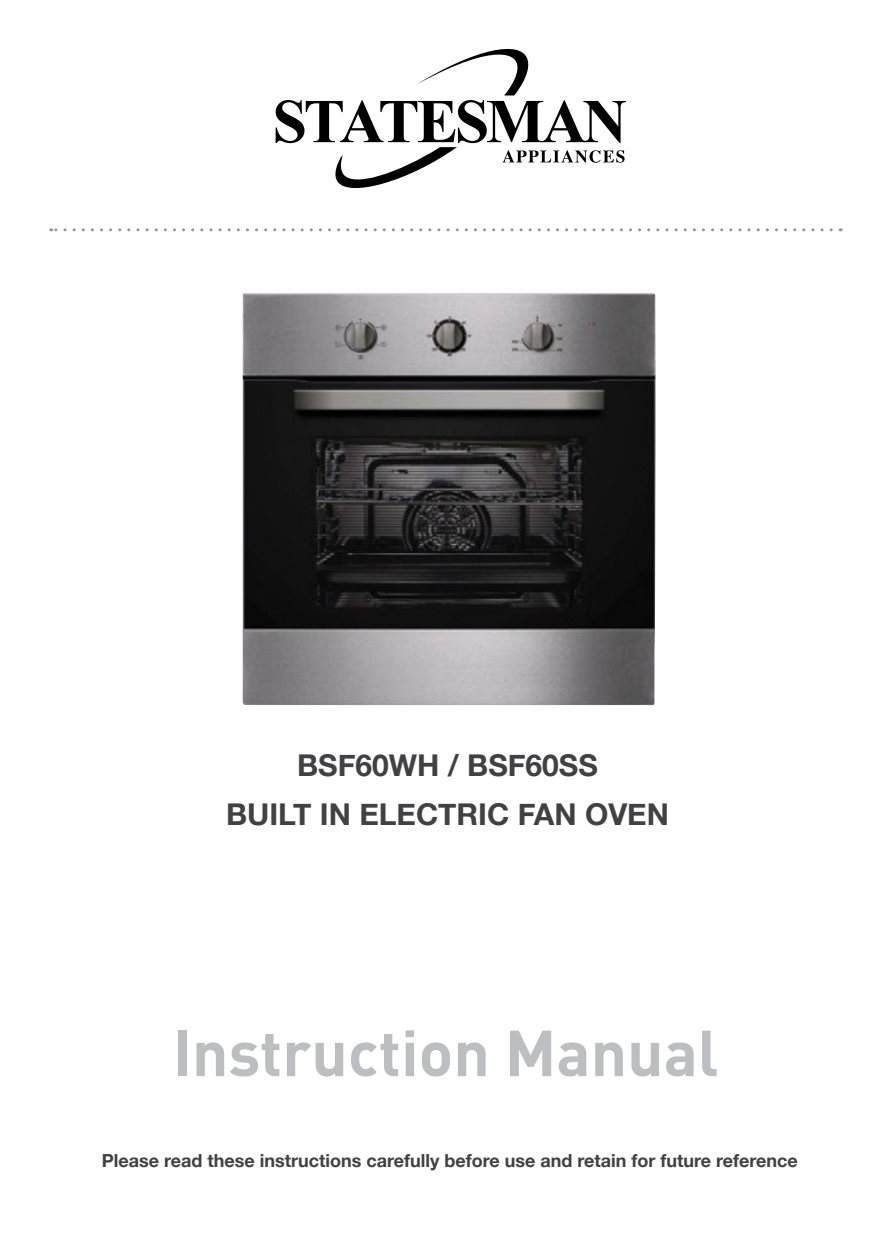
<style>
.page{position:relative;width:893px;height:1234px;background:#fff}
.page>*{position:absolute;margin:0;border:0;box-sizing:border-box;transform-origin:0 0}
.t1{font:700 63.9px "DIN Pro";color:#bcbec0}
.t2{font:700 30px/48.2px "Helvetica Neue";color:#414042;text-align:center}
.t3{font:700 18px "Helvetica Neue";color:#414042}
</style>
<div class="page">
<svg style="left:51px;top:228px;width:780px;height:3px"></svg>
<svg style="left:276px;top:48px;width:350px;height:140px"></svg>
<img style="left:242px;top:293px;width:414px;height:412px">
<h2 class="t2" style="left:226px;top:740px;width:444px">BSF60WH / BSF60SS<br>BUILT IN ELECTRIC FAN OVEN</h2>
<h1 class="t1" style="left:172px;top:1010px;width:548px">Instruction Manual</h1>
<p class="t3" style="left:102px;top:1149px;width:698px">Please read these instructions carefully before use and retain for future reference</p>
</div>
